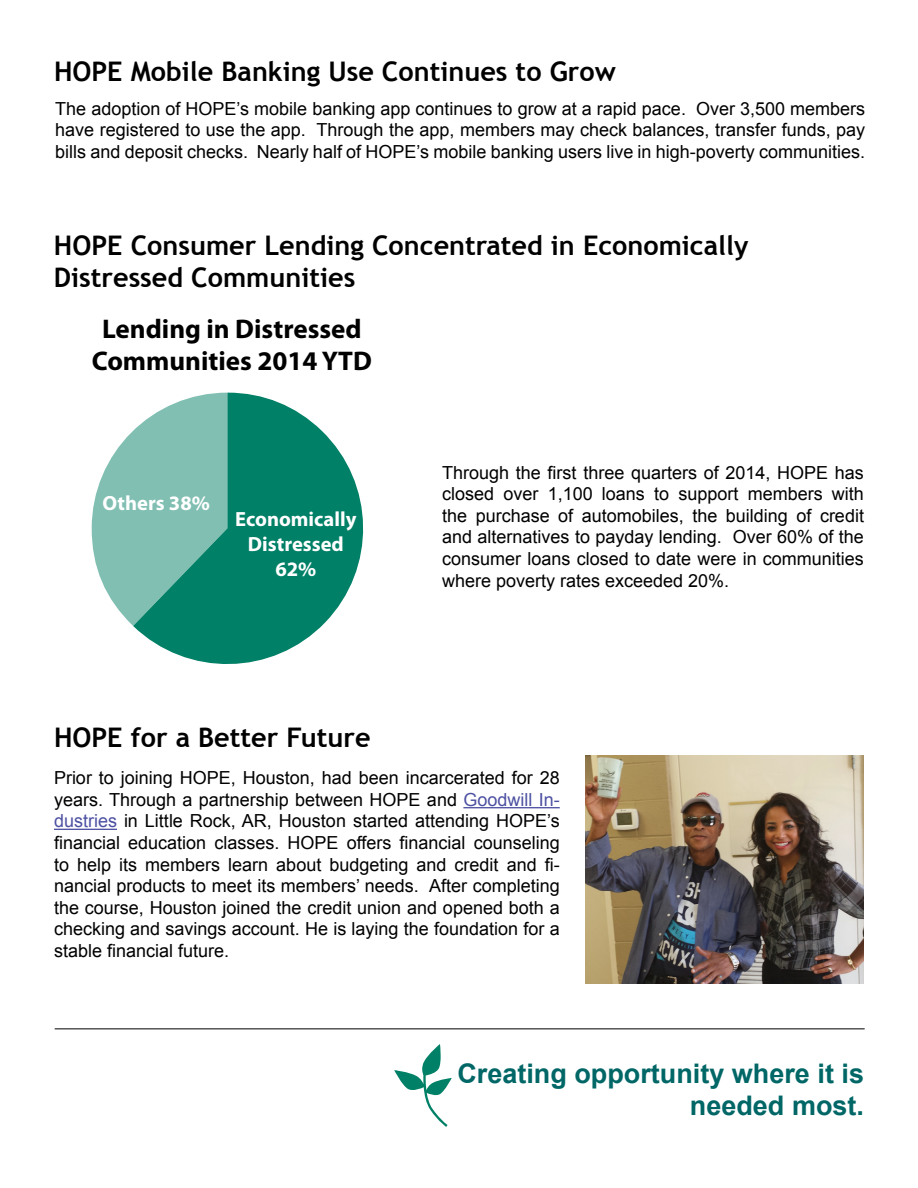
<style>
.page{position:relative;width:918px;height:1188px;background:#fff}
.page>*{position:absolute;margin:0;border:0;box-sizing:border-box;transform-origin:0 0}
.t1{font:700 27px/32.4px "Trebuchet MS";color:#000}
.t2{font:700 27px/32.4px "Arial";color:#066;text-align:right}
.t3{font:700 27px/32.5px "Myriad Pro";color:#000;text-align:center}
.t4{font:700 20.55px/24.8px "Myriad Pro";color:#fff;text-align:center}
.t5{font:18px/21.6px "Arial";color:#000;text-align:justify}
.s1{color:#4d51a2}
</style>
<div class="page">
<svg style="left:133px;top:393px;width:231px;height:271px;fill:#008066"></svg>
<svg style="left:92px;top:393px;width:135px;height:233px"></svg>
<img style="left:586px;top:755px;width:278px;height:229px">
<hr style="left:463px;top:807px;width:97px;height:1px;background:#4d51a2">
<hr style="left:54px;top:829px;width:63px;height:1px;background:#4d51a2">
<hr style="left:55px;top:1028px;width:810px;height:1px;background:#000">
<svg style="left:394px;top:1044px;width:58px;height:83px"></svg>
<h1 class="t1" style="left:54px;top:55px;width:563px">HOPE Mobile Banking Use Continues to Grow</h1>
<p class="t5" style="left:55px;top:98px;width:812px">The adoption of HOPE’s mobile banking app continues to grow at a rapid pace. Over 3,500 members have registered to use the app. Through the app, members may check balances, transfer funds, pay bills and deposit checks. Nearly half of HOPE’s mobile banking users live in high-poverty communities.</p>
<h1 class="t1" style="left:54px;top:229px;width:696px">HOPE Consumer Lending Concentrated in Economically<br>Distressed Communities</h1>
<h1 class="t3" style="left:92px;top:312px;width:282px">Lending in Distressed<br>Communities 2014 YTD</h1>
<p class="t4" style="left:103px;top:490px;width:109px">Others 38%</p>
<p class="t4" style="left:235px;top:506px;width:123px">Economically<br>Distressed<br>62%</p>
<h1 class="t1" style="left:54px;top:721px;width:318px">HOPE for a Better Future</h1>
<p class="t5" style="left:442px;top:462px;width:423px">Through the first three quarters of 2014, HOPE has closed over 1,100 loans to support members with the purchase of automobiles, the building of credit and alternatives to payday lending. Over 60% of the consumer loans closed to date were in communities where poverty rates exceeded 20%.</p>
<p class="t5" style="left:54px;top:767px;width:507px">Prior to joining HOPE, Houston, had been incarcerated for 28 years. Through a partnership between HOPE and <span class="s1">Goodwill In&shy;dustries</span> in Little Rock, AR, Houston started attending HOPE’s financial education classes. HOPE offers financial counseling to help its members learn about budgeting and credit and fi&shy;nancial products to meet its members’ needs. After completing the course, Houston joined the credit union and opened both a checking and savings account. He is laying the foundation for a stable financial future.</p>
<h1 class="t2" style="left:457px;top:1058px;width:408px">Creating opportunity where it is needed most.</h1>
</div>
